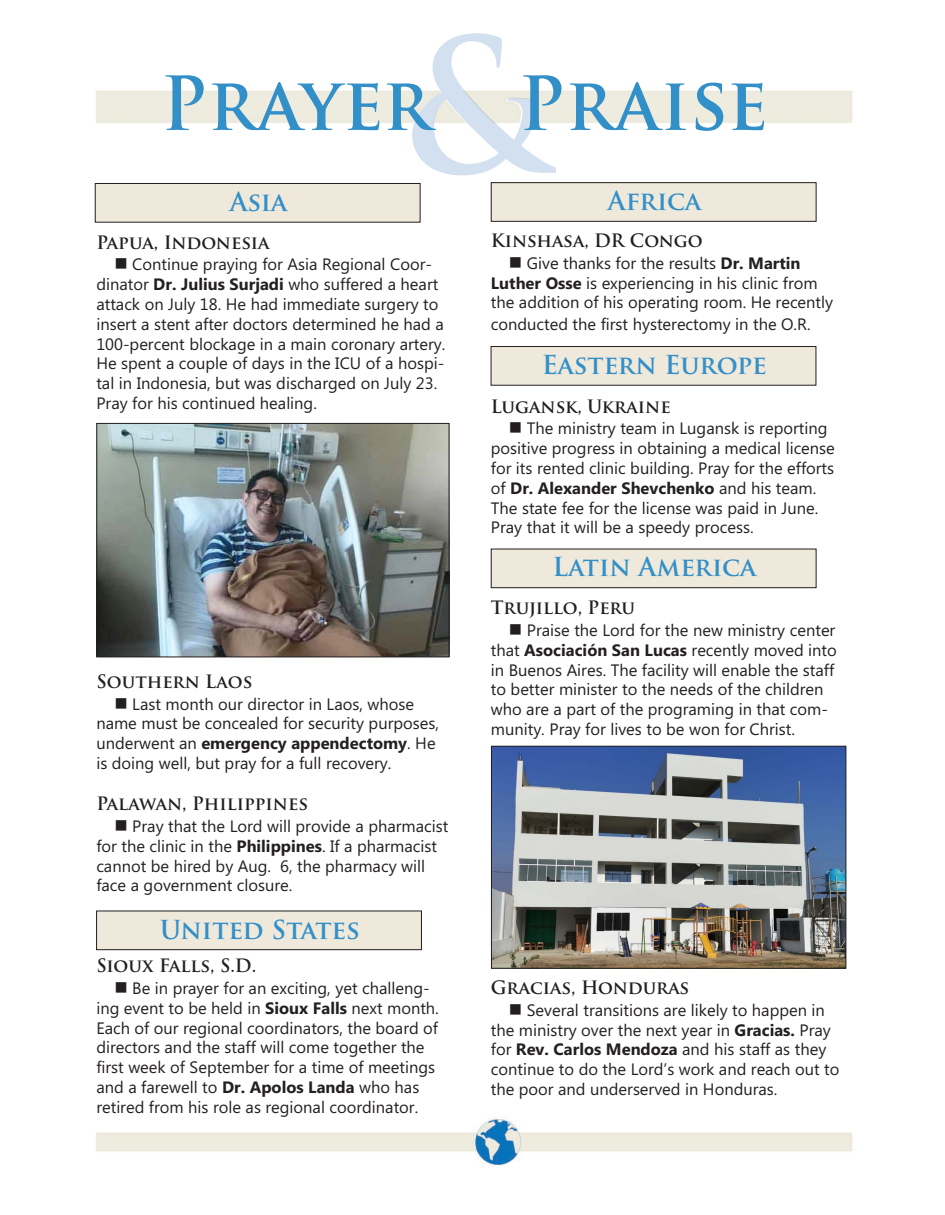
<style>
.page{position:relative;width:945px;height:1215px;background:#fff}
.page>*{position:absolute;margin:0;border:0;box-sizing:border-box;transform-origin:0 0}
.t1{font:700 25.5px "Trajan Pro";color:#338fc8}
.t2{font:700 18px "Trajan Pro";color:#231f20}
.t3{font:16.5px/19.8px "Microsoft Phags Pa";color:#231f20}
.s1{font-weight:700}
</style>
<div class="page">
<img style="left:94px;top:82px;width:759px;height:1085px">
<img style="left:412px;top:33px;width:156px;height:142px">
<img style="left:165px;top:75px;width:470px;height:55px">
<div style="left:491px;top:549px;width:325px;height:39px;background:#efe9db"></div>
<div style="left:491px;top:549px;width:325px;height:39px;border:1px solid #231f20"></div>
<div style="left:97px;top:911px;width:324px;height:39px;background:#efe9db"></div>
<div style="left:96px;top:911px;width:326px;height:39px;border:1px solid #231f20"></div>
<div style="left:95px;top:183px;width:325px;height:39px;background:#efe9db"></div>
<div style="left:95px;top:183px;width:325px;height:39px;border:1px solid #231f20"></div>
<div style="left:491px;top:183px;width:325px;height:38px;background:#efe9db"></div>
<div style="left:491px;top:182px;width:325px;height:40px;border:1px solid #231f20"></div>
<div style="left:491px;top:347px;width:325px;height:38px;background:#efe9db"></div>
<div style="left:491px;top:346px;width:325px;height:39px;border:1px solid #231f20"></div>
<img style="left:493px;top:748px;width:351px;height:219px">
<div style="left:491px;top:746px;width:355px;height:223px;border:1px solid #231f20"></div>
<img style="left:98px;top:425px;width:349px;height:230px">
<div style="left:96px;top:423px;width:353px;height:234px;border:1px solid #231f20"></div>
<p class="t1" style="left:230px;top:186px;width:59px">Asia</p>
<p class="t1" style="left:608px;top:185px;width:95px">Africa</p>
<p class="t2" style="left:96px;top:231px;width:175px">Papua, Indonesia</p>
<p class="t3" style="left:96px;top:254px;width:351px;text-indent:18px">■ Continue praying for Asia Regional Coor&shy;dinator <span class="s1">Dr. Julius Surjadi</span> who suffered a heart attack on July 18. He had immediate surgery to insert a stent after doctors determined he had a 100-percent blockage in a main coronary artery.<br>He spent a couple of days in the ICU of a hospi&shy;tal in Indonesia, but was discharged on July 23.<br>Pray for his continued healing.</p>
<p class="t2" style="left:96px;top:670px;width:158px">Southern Laos</p>
<p class="t3" style="left:96px;top:693px;width:344px;text-indent:18px">■ Last month our director in Laos, whose name must be concealed for security purposes, underwent an <span class="s1">emergency appendectomy</span>. He is doing well, but pray for a full recovery.</p>
<p class="t2" style="left:96px;top:793px;width:213px">Palawan, Philippines</p>
<p class="t3" style="left:96px;top:815px;width:354px;text-indent:18px">■ Pray that the Lord will provide a pharmacist for the clinic in the <span class="s1">Philippines</span>. If a pharmacist cannot be hired by Aug. 6, the pharmacy will face a government closure.</p>
<p class="t1" style="left:160px;top:913px;width:202px">United States</p>
<p class="t2" style="left:96px;top:955px;width:161px">Sioux Falls, S.D.</p>
<p class="t3" style="left:96px;top:977px;width:344px;text-indent:18px">■ Be in prayer for an exciting, yet challeng&shy;ing event to be held in <span class="s1">Sioux Falls</span> next month.<br>Each of our regional coordinators, the board of directors and the staff will come together the first week of September for a time of meetings and a farewell to <span class="s1">Dr. Apolos Landa</span> who has retired from his role as regional coordinator.</p>
<p class="t2" style="left:491px;top:230px;width:213px">Kinshasa, DR Congo</p>
<p class="t3" style="left:491px;top:252px;width:344px;text-indent:18px">■ Give thanks for the results <span class="s1">Dr. Martin<br>Luther Osse</span> is experiencing in his clinic from the addition of his operating room. He recently</p>
<p class="t3" style="left:491px;top:313px;width:321px">conducted the first hysterectomy in the O.R.</p>
<p class="t1" style="left:542px;top:349px;width:227px">Eastern Europe</p>
<p class="t2" style="left:491px;top:395px;width:181px">Lugansk, Ukraine</p>
<p class="t3" style="left:491px;top:418px;width:346px;text-indent:18px">■ The ministry team in Lugansk is reporting positive progress in obtaining a medical license for its rented clinic building. Pray for the efforts of <span class="s1">Dr. Alexander Shevchenko</span> and his team.<br>The state fee for the license was paid in June.<br>Pray that it will be a speedy process.</p>
<p class="t1" style="left:553px;top:551px;width:205px">Latin America</p>
<p class="t2" style="left:491px;top:597px;width:146px">Trujillo, Peru</p>
<p class="t3" style="left:491px;top:619px;width:348px;text-indent:18px">■ Praise the Lord for the new ministry center that <span class="s1">Asociación San Lucas</span> recently moved into in Buenos Aires. The facility will enable the staff to better minister to the needs of the children who are a part of the programing in that com&shy;munity. Pray for lives to be won for Christ.</p>
<p class="t2" style="left:491px;top:977px;width:200px">Gracias, Honduras</p>
<p class="t3" style="left:491px;top:999px;width:350px;text-indent:18px">■ Several transitions are likely to happen in the ministry over the next year in <span class="s1">Gracias.</span> Pray for <span class="s1">Rev. Carlos Mendoza</span> and his staff as they continue to do the Lord’s work and reach out to the poor and underserved in Honduras.</p>
</div>
